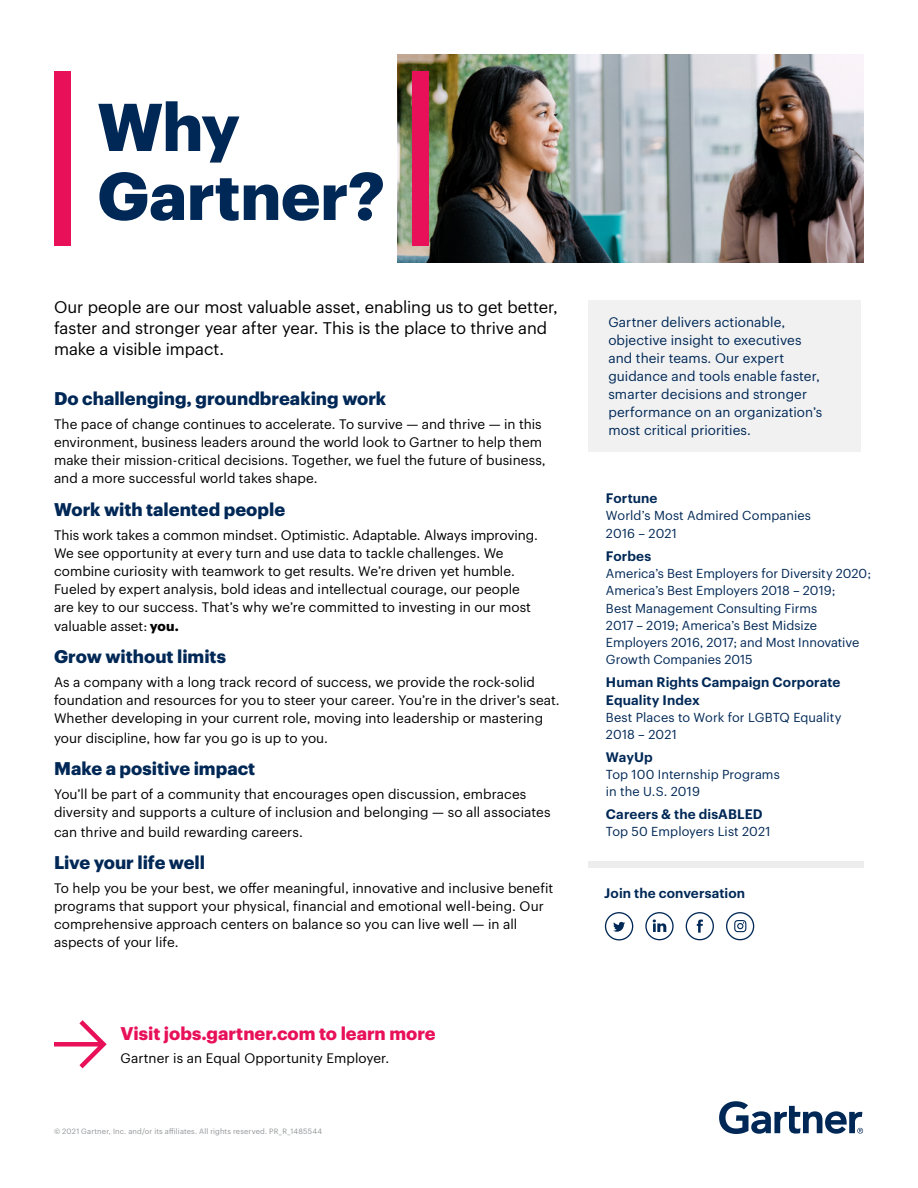
<style>
.page{position:relative;width:918px;height:1188px;background:#fff}
.page>*{position:absolute;margin:0;border:0;box-sizing:border-box;transform-origin:0 0}
.t1{font:700 66px/69px "Graphik";letter-spacing:-.005em;color:#002856}
.t2{font:700 18px "Graphik";color:#002856}
.t3{font:700 18px "Graphik";color:#e81159}
.t4{font:16.5px/21px "Graphik";letter-spacing:-.005em;color:#000}
.t5{font:13.5px/18px "Graphik";letter-spacing:.005em;color:#000}
.t6{font:13.5px/18px "Graphik";letter-spacing:.005em;color:#002856}
.t7{font:600 13.5px/18px "Graphik";letter-spacing:.01em;color:#002856}
.t8{font:12.75px/17.2px "Graphik";color:#002856}
.t9{font:7.5px "Graphik";letter-spacing:.02em;color:#939598}
.s1{font-weight:700}
</style>
<div class="page">
<img style="left:398px;top:54px;width:466px;height:208px">
<div style="left:588px;top:300px;width:273px;height:152px;background:#f1f1f2"></div>
<svg style="left:719px;top:1101px;width:144px;height:33px"></svg>
<svg style="left:54px;top:1020px;width:53px;height:49px"></svg>
<div style="left:54px;top:72px;width:16px;height:174px;background:#e81159"></div>
<div style="left:412px;top:72px;width:17px;height:174px;background:#e81159"></div>
<div style="left:588px;top:861px;width:276px;height:7px;background:#ededee"></div>
<svg style="left:686px;top:912px;width:28px;height:28px"></svg>
<svg style="left:726px;top:912px;width:28px;height:28px"></svg>
<svg style="left:645px;top:912px;width:29px;height:28px"></svg>
<svg style="left:605px;top:912px;width:28px;height:29px"></svg>
<h1 class="t1" style="left:97px;top:87px;width:289px">Why<br>Gartner?</h1>
<p class="t4" style="left:54px;top:295px;width:505px">Our people are our most valuable asset, enabling us to get better, faster and stronger year after year. This is the place to thrive and make a visible impact.</p>
<h2 class="t2" style="left:54px;top:385px;width:334px">Do challenging, groundbreaking work</h2>
<p class="t5" style="left:54px;top:414px;width:493px">The pace of change continues to accelerate. To survive — and thrive — in this environment, business leaders around the world look to Gartner to help them make their mission-critical decisions. Together, we fuel the future of business, and a more successful world takes shape.</p>
<h2 class="t2" style="left:54px;top:495px;width:233px">Work with talented people</h2>
<p class="t5" style="left:54px;top:525px;width:485px">This work takes a common mindset. Optimistic. Adaptable. Always improving.<br>We see opportunity at every turn and use data to tackle challenges. We combine curiosity with teamwork to get results. We’re driven yet humble.<br>Fueled by expert analysis, bold ideas and intellectual courage, our people are key to our success. That’s why we’re committed to investing in our most</p>
<p class="t5" style="left:54px;top:616px;width:126px">valuable asset: <span class="s1">you.</span></p>
<h2 class="t2" style="left:54px;top:643px;width:173px">Grow without limits</h2>
<p class="t5" style="left:54px;top:672px;width:507px">As a company with a long track record of success, we provide the rock-solid foundation and resources for you to steer your career. You’re in the driver’s seat.<br>Whether developing in your current role, moving into leadership or mastering</p>
<p class="t5" style="left:54px;top:728px;width:276px">your discipline, how far you go is up to you.</p>
<h2 class="t2" style="left:54px;top:755px;width:203px">Make a positive impact</h2>
<p class="t5" style="left:54px;top:784px;width:498px">You’ll be part of a community that encourages open discussion, embraces diversity and supports a culture of inclusion and belonging — so all associates</p>
<p class="t5" style="left:54px;top:822px;width:250px">can thrive and build rewarding careers.</p>
<h2 class="t2" style="left:54px;top:848px;width:153px">Live your life well</h2>
<p class="t5" style="left:54px;top:878px;width:501px">To help you be your best, we offer meaningful, innovative and inclusive benefit programs that support your physical, financial and emotional well-being. Our comprehensive approach centers on balance so you can live well — in all aspects of your life.</p>
<h2 class="t3" style="left:121px;top:1020px;width:317px">Visit jobs.gartner.com to learn more</h2>
<p class="t5" style="left:121px;top:1048px;width:270px">Gartner is an Equal Opportunity Employer.</p>
<p class="t9" style="left:54px;top:1126px;width:270px">© 2021 Gartner, Inc. and/or its affiliates. All rights reserved. PR_R_1485544</p>
<p class="t6" style="left:608px;top:312px;width:216px">Gartner delivers actionable, objective insight to executives and their teams. Our expert guidance and tools enable faster, smarter decisions and stronger performance on an organization’s most critical priorities.</p>
<p class="t7" style="left:606px;top:488px;width:53px">Fortune</p>
<p class="t8" style="left:606px;top:506px;width:207px;line-height:18px">World’s Most Admired Companies<br>2016 – 2021</p>
<p class="t7" style="left:606px;top:546px;width:47px">Forbes</p>
<p class="t8" style="left:606px;top:564px;width:267px">America’s Best Employers for Diversity 2020; America’s Best Employers 2018 – 2019;<br>Best Management Consulting Firms<br>2017 – 2019; America’s Best Midsize Employers 2016, 2017; and Most Innovative Growth Companies 2015</p>
<p class="t7" style="left:606px;top:672px;width:236px">Human Rights Campaign Corporate<br>Equality Index</p>
<p class="t8" style="left:606px;top:708px;width:237px">Best Places to Work for LGBTQ Equality<br>2018 – 2021</p>
<p class="t7" style="left:606px;top:747px;width:48px">WayUp</p>
<p class="t8" style="left:606px;top:765px;width:175px">Top 100 Internship Programs in the U.S. 2019</p>
<p class="t7" style="left:606px;top:804px;width:158px">Careers &amp; the disABLED</p>
<p class="t8" style="left:606px;top:822px;width:166px">Top 50 Employers List 2021</p>
<p class="t7" style="left:604px;top:883px;width:142px">Join the conversation</p>
</div>
